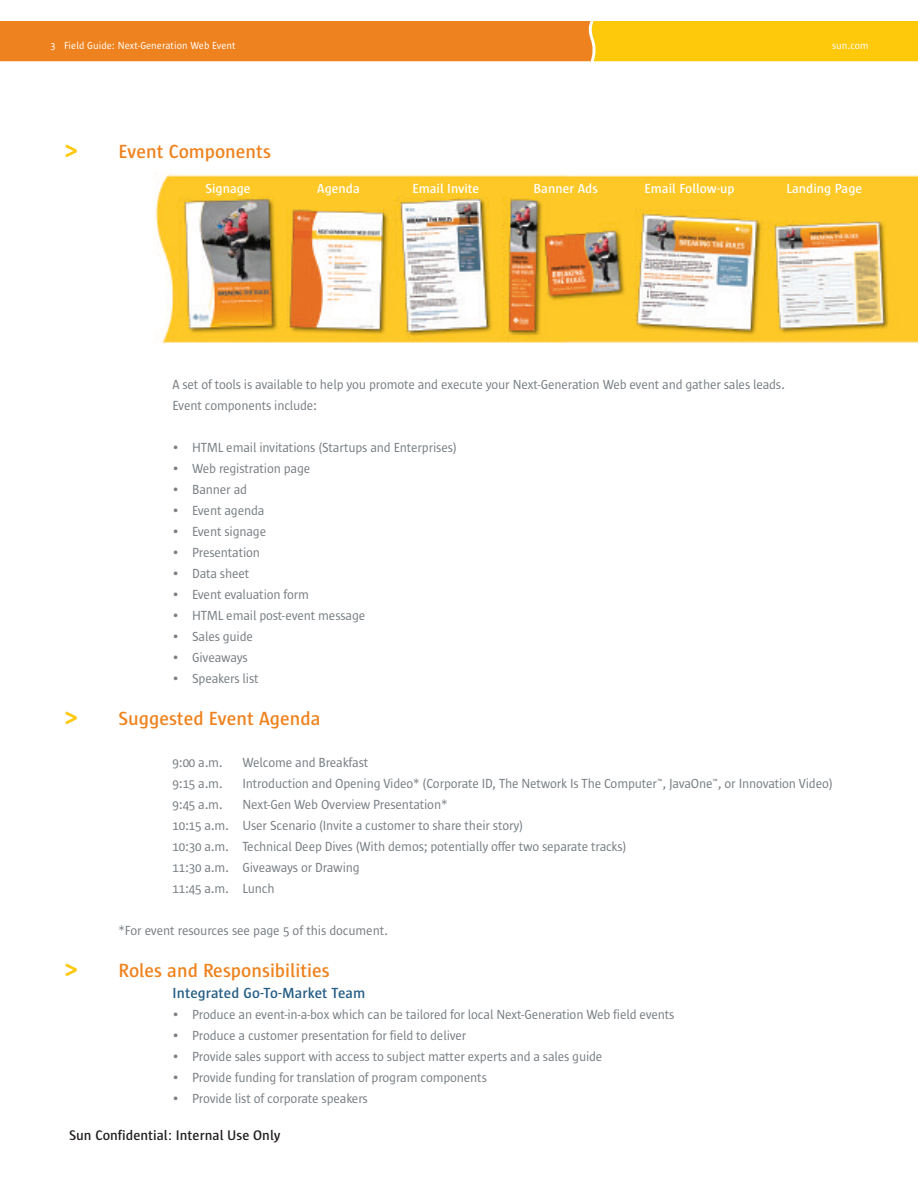
<style>
.page{position:relative;width:918px;height:1188px;background:#fff}
.page>*{position:absolute;margin:0;border:0;box-sizing:border-box;transform-origin:0 0}
.t1{font:600 19.5px "Sun Sans";color:#ee821e}
.t2{font:600 15px "Sun Sans";letter-spacing:.005em;color:#245d85}
.t3{font:600 14.25px "Sun Sans";color:#231f20}
.t4{font:13.5px/21px "Sun Sans";letter-spacing:-.015em;color:#797f84}
.t5{font:600 13.5px "Sun Sans";color:#fff}
.t6{font:10.5px "Sun Sans";color:#fff}
.s1{font-size:27px;color:#fec80b}
</style>
<div class="page">
<svg style="left:0;top:21px;width:918px;height:40px;background:#f39a18"></svg>
<img style="left:155px;top:172px;width:763px;height:171px">
<p class="t6" style="left:51px;top:40px;width:187px">3 Field Guide: Next-Generation Web Event</p>
<p class="t6" style="left:832px;top:40px;width:38px">sun.com</p>
<h1 class="t1" style="left:65px;top:141px;width:208px"><span class="s1">&gt;</span> Event Components</h1>
<p class="t5" style="left:206px;top:181px;width:47px">Signage</p>
<p class="t5" style="left:317px;top:181px;width:44px">Agenda</p>
<p class="t5" style="left:413px;top:181px;width:68px">Email Invite</p>
<p class="t5" style="left:534px;top:181px;width:66px">Banner Ads</p>
<p class="t5" style="left:645px;top:181px;width:92px">Email Follow-up</p>
<p class="t5" style="left:786px;top:181px;width:77px">Landing Page</p>
<p class="t4" style="left:173px;top:374px;width:614px">A set of tools is available to help you promote and execute your Next-Generation Web event and gather sales leads.<br>Event components include:</p>
<p class="t4" style="left:173px;top:437px;width:286px">• HTML email invitations (Startups and Enterprises)</p>
<p class="t4" style="left:173px;top:458px;width:139px">• Web registration page</p>
<p class="t4" style="left:173px;top:479px;width:76px">• Banner ad</p>
<p class="t4" style="left:173px;top:500px;width:93px">• Event agenda</p>
<p class="t4" style="left:173px;top:521px;width:95px">• Event signage</p>
<p class="t4" style="left:173px;top:542px;width:89px">• Presentation</p>
<p class="t4" style="left:173px;top:563px;width:78px">• Data sheet</p>
<p class="t4" style="left:173px;top:584px;width:138px">• Event evaluation form</p>
<p class="t4" style="left:173px;top:605px;width:194px">• HTML email post-event message</p>
<p class="t4" style="left:173px;top:626px;width:82px">• Sales guide</p>
<p class="t4" style="left:173px;top:647px;width:77px">• Giveaways</p>
<p class="t4" style="left:173px;top:668px;width:88px">• Speakers list</p>
<h1 class="t1" style="left:65px;top:708px;width:257px"><span class="s1">&gt;</span> Suggested Event Agenda</h1>
<p class="t4" style="left:173px;top:752px;width:52px">9:00 a.m.</p>
<p class="t4" style="left:242px;top:752px;width:127px">Welcome and Breakfast</p>
<p class="t4" style="left:173px;top:773px;width:52px">9:15 a.m.</p>
<p class="t4" style="left:242px;top:773px;width:592px">Introduction and Opening Video* (Corporate ID, The Network Is The Computer™, JavaOne™, or Innovation Video)</p>
<p class="t4" style="left:173px;top:794px;width:52px">9:45 a.m.</p>
<p class="t4" style="left:173px;top:794px;width:456px;text-indent:70px">Next-Gen Web Overview Presentation*<br>10:15 a.m. User Scenario (Invite a customer to share their story)<br>10:30 a.m. Technical Deep Dives (With demos; potentially offer two separate tracks)<br>11:30 a.m. Giveaways or Drawing<br>11:45 a.m. Lunch</p>
<p class="t4" style="left:119px;top:920px;width:271px">*For event resources see page 5 of this document.</p>
<h1 class="t1" style="left:65px;top:960px;width:267px"><span class="s1">&gt;</span> Roles and Responsibilities</h1>
<p class="t2" style="left:173px;top:985px;width:194px">Integrated Go-To-Market Team</p>
<p class="t4" style="left:173px;top:1004px;width:503px">• Produce an event-in-a-box which can be tailored for local Next-Generation Web field events</p>
<p class="t4" style="left:173px;top:1025px;width:295px">• Produce a customer presentation for field to deliver</p>
<p class="t4" style="left:173px;top:1046px;width:431px">• Provide sales support with access to subject matter experts and a sales guide</p>
<p class="t4" style="left:173px;top:1067px;width:316px">• Provide funding for translation of program components</p>
<p class="t4" style="left:173px;top:1088px;width:197px">• Provide list of corporate speakers</p>
<p class="t3" style="left:69px;top:1128px;width:213px">Sun Confidential: Internal Use Only</p>
</div>
